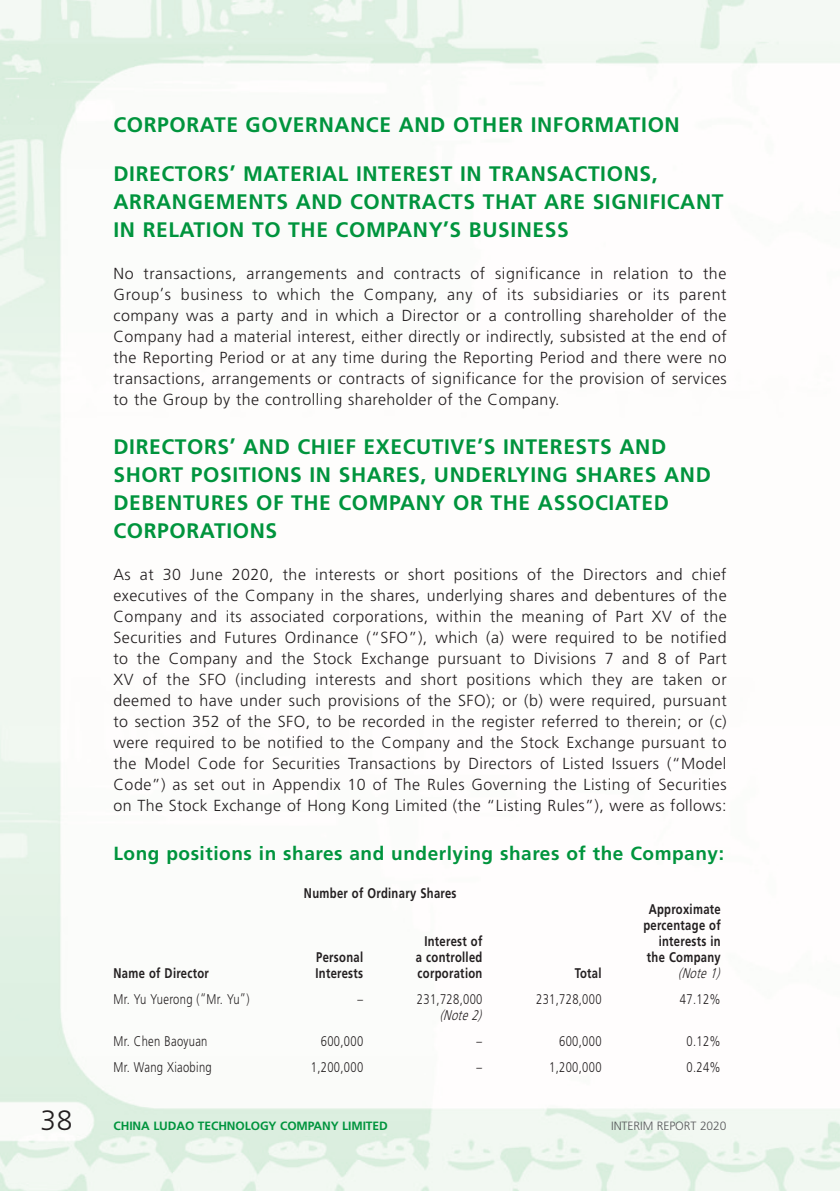
<style>
.page{position:relative;width:840px;height:1191px;background:#fff}
.page>*{position:absolute;margin:0;border:0;box-sizing:border-box;transform-origin:0 0}
.t1{font:300 28px "Frutiger LT Std";color:#231f20}
.Heading_1{font:700 21px/28px "Frutiger LT Std";letter-spacing:.03em;color:#00943d}
.Heading_2{font:700 19px "Frutiger LT Std";letter-spacing:.03em;color:#00943d}
.Body_Text{font:300 16px/21px "Frutiger LT Std";letter-spacing:.025em;color:#231f20;text-align:justify}
.Body_Text-2{font:700 14px "Frutiger LT Std";letter-spacing:.03em;color:#231f20;scale:.8 1}
.Body_Text-3{font:300 14px "Frutiger LT Std";letter-spacing:.03em;color:#231f20;scale:.8 1}
.Body_Text-4{font:italic 300 14px "Frutiger LT Std";color:#231f20;scale:.8 1}
.t2{font:700 12px "Frutiger LT Std";letter-spacing:-.005em;color:#00943d}
.t3{font:300 12px "Frutiger LT Std";letter-spacing:-.005em;color:#57585a}
</style>
<div class="page">
<img style="left:0;top:0;width:839px;height:1191px">
<p class="Heading_1" style="left:113px;top:111px;width:567px">CORPORATE GOVERNANCE AND OTHER INFORMATION</p>
<p class="Heading_1" style="left:113px;top:160px;width:611px">DIRECTORS’ MATERIAL INTEREST IN TRANSACTIONS,<br>ARRANGEMENTS AND CONTRACTS THAT ARE SIGNIFICANT<br>IN RELATION TO THE COMPANY’S BUSINESS</p>
<p class="Body_Text" style="left:113px;top:263px;width:614px">No transactions, arrangements and contracts of significance in relation to the Group’s business to which the Company, any of its subsidiaries or its parent company was a party and in which a Director or a controlling shareholder of the Company had a material interest, either directly or indirectly, subsisted at the end of the Reporting Period or at any time during the Reporting Period and there were no transactions, arrangements or contracts of significance for the provision of services to the Group by the controlling shareholder of the Company.</p>
<p class="Heading_1" style="left:113px;top:433px;width:598px">DIRECTORS’ AND CHIEF EXECUTIVE’S INTERESTS AND SHORT POSITIONS IN SHARES, UNDERLYING SHARES AND DEBENTURES OF THE COMPANY OR THE ASSOCIATED CORPORATIONS</p>
<p class="Body_Text" style="left:113px;top:564px;width:614px">As at 30 June 2020, the interests or short positions of the Directors and chief executives of the Company in the shares, underlying shares and debentures of the Company and its associated corporations, within the meaning of Part XV of the Securities and Futures Ordinance (“SFO”), which (a) were required to be notified to the Company and the Stock Exchange pursuant to Divisions 7 and 8 of Part XV of the SFO (including interests and short positions which they are taken or deemed to have under such provisions of the SFO); or (b) were required, pursuant to section 352 of the SFO, to be recorded in the register referred to therein; or (c) were required to be notified to the Company and the Stock Exchange pursuant to the Model Code for Securities Transactions by Directors of Listed Issuers (“Model Code”) as set out in Appendix 10 of The Rules Governing the Listing of Securities on The Stock Exchange of Hong Kong Limited (the “Listing Rules”), were as follows:</p>
<p class="Heading_2" style="left:113px;top:842px;width:611px">Long positions in shares and underlying shares of the Company:</p>
<p class="Body_Text-2" style="left:304px;top:884px;width:192px">Number of Ordinary Shares</p>
<p class="Body_Text-2" style="left:113px;top:964px;width:121px">Name of Director</p>
<p class="Body_Text-2" style="left:316px;top:948px;width:60px">Personal</p>
<p class="Body_Text-2" style="left:315px;top:964px;width:61px">Interests</p>
<p class="Body_Text-2" style="left:424px;top:932px;width:74px">Interest of</p>
<p class="Body_Text-2" style="left:416px;top:948px;width:85px">a controlled</p>
<p class="Body_Text-2" style="left:417px;top:964px;width:82px">corporation</p>
<p class="Body_Text-2" style="left:574px;top:964px;width:35px">Total</p>
<p class="Body_Text-2" style="left:648px;top:900px;width:92px">Approximate</p>
<p class="Body_Text-2" style="left:643px;top:916px;width:98px">percentage of</p>
<p class="Body_Text-2" style="left:658px;top:932px;width:79px">interests in</p>
<p class="Body_Text-2" style="left:646px;top:948px;width:94px">the Company</p>
<p class="Body_Text-4" style="left:677px;top:965px;width:58px">(Note1)</p>
<p class="Body_Text-3" style="left:113px;top:991px;width:171px">Mr. Yu Yuerong (“Mr. Yu”)</p>
<p class="Body_Text-3" style="left:357px;top:991px;width:8px">–</p>
<p class="Body_Text-3" style="left:417px;top:991px;width:83px">231,728,000</p>
<p class="Body_Text-4" style="left:439px;top:1007px;width:58px">(Note2)</p>
<p class="Body_Text-3" style="left:536px;top:991px;width:83px">231,728,000</p>
<p class="Body_Text-3" style="left:679px;top:991px;width:52px">47.12%</p>
<p class="Body_Text-3" style="left:113px;top:1033px;width:119px">Mr. Chen Baoyuan</p>
<p class="Body_Text-3" style="left:320px;top:1033px;width:54px">600,000</p>
<p class="Body_Text-4" style="left:475px;top:1033px;width:14px">–</p>
<p class="Body_Text-3" style="left:559px;top:1033px;width:54px">600,000</p>
<p class="Body_Text-3" style="left:686px;top:1033px;width:44px">0.12%</p>
<p class="Body_Text-3" style="left:113px;top:1059px;width:124px">Mr. Wang Xiaobing</p>
<p class="Body_Text-3" style="left:311px;top:1059px;width:67px">1,200,000</p>
<p class="Body_Text-4" style="left:475px;top:1059px;width:14px">–</p>
<p class="Body_Text-3" style="left:549px;top:1059px;width:67px">1,200,000</p>
<p class="Body_Text-3" style="left:686px;top:1059px;width:44px">0.24%</p>
<h1 class="t1" style="left:41px;top:1104px;width:33px">38</h1>
<p class="t2" style="left:113px;top:1118px;width:276px">CHINA LUDAO TECHNOLOGY COMPANY LIMITED</p>
<p class="t3" style="left:610px;top:1119px;width:117px">INTERIM REPORT 2020</p>
</div>
